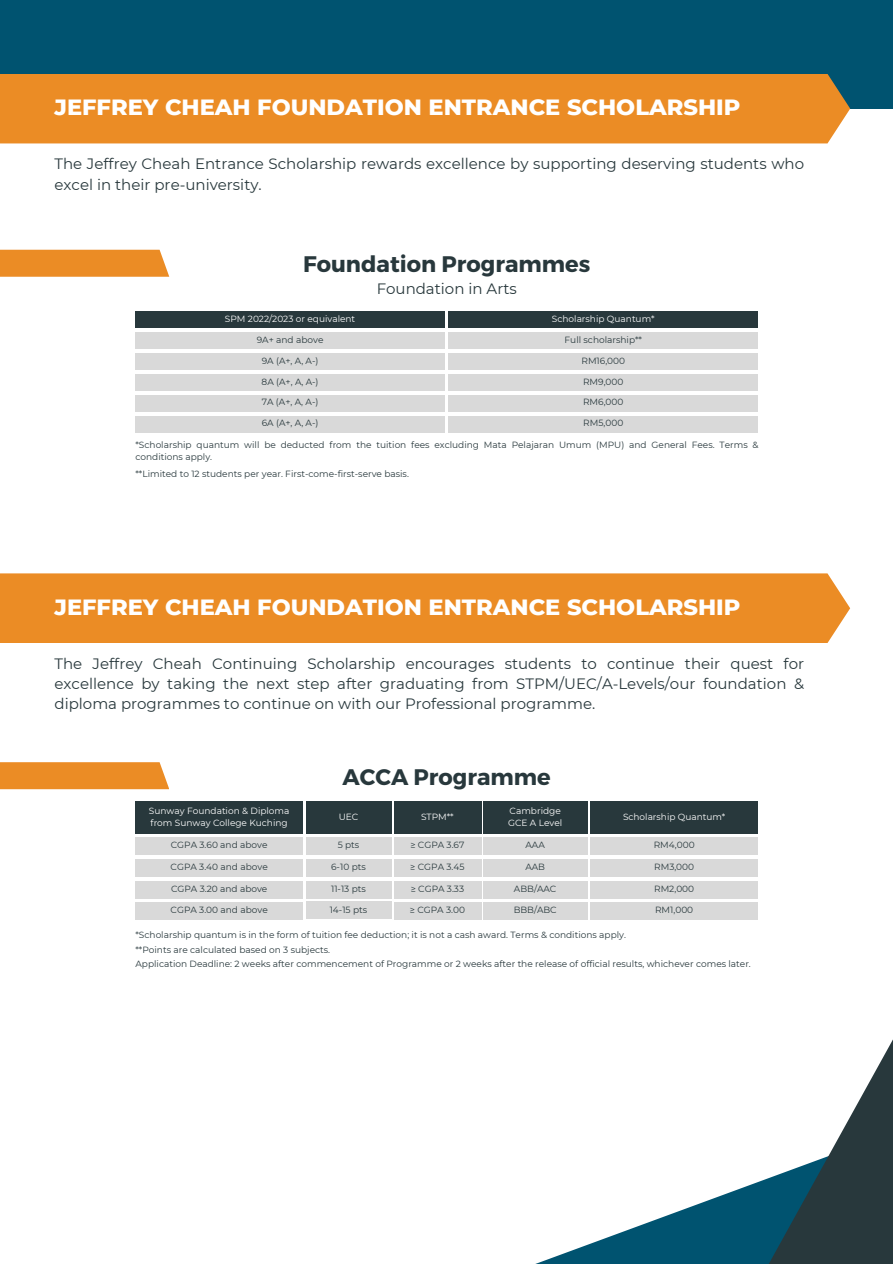
<style>
.page{position:relative;width:893px;height:1264px;background:#fff}
.page>*{position:absolute;margin:0;border:0;box-sizing:border-box;transform-origin:0 0}
.t1{font:800 22.5px "Montserrat";color:#fff}
.t2{font:700 22.5px "Montserrat";color:#28383c}
.t3{font:15px/20.2px "Montserrat";color:#28383c}
.t4{font:9px/12px "Montserrat";color:#28383c}
.t5{font:9px/12px "Montserrat";color:#fff}
</style>
<div class="page">
<div style="left:135px;top:311px;width:309px;height:17px;background:#28383c"></div>
<div style="left:135px;top:332px;width:309px;height:17px;background:#d9d9d9"></div>
<div style="left:135px;top:353px;width:309px;height:17px;background:#d9d9d9"></div>
<div style="left:135px;top:374px;width:309px;height:17px;background:#d9d9d9"></div>
<div style="left:135px;top:395px;width:309px;height:17px;background:#d9d9d9"></div>
<div style="left:135px;top:416px;width:309px;height:17px;background:#d9d9d9"></div>
<div style="left:448px;top:311px;width:310px;height:17px;background:#28383c"></div>
<div style="left:448px;top:332px;width:310px;height:17px;background:#d9d9d9"></div>
<div style="left:448px;top:353px;width:310px;height:17px;background:#d9d9d9"></div>
<div style="left:448px;top:374px;width:310px;height:17px;background:#d9d9d9"></div>
<div style="left:448px;top:395px;width:310px;height:17px;background:#d9d9d9"></div>
<div style="left:448px;top:416px;width:310px;height:17px;background:#d9d9d9"></div>
<div style="left:0;top:0;width:892px;height:109px;background:#005370"></div>
<div style="left:0;top:74px;width:850px;height:69px;background:#eb8c25"></div>
<div style="left:0;top:250px;width:169px;height:27px;background:#eb8c25"></div>
<svg style="left:538px;top:1201px;width:167px;height:62px"></svg>
<svg style="left:705px;top:1041px;width:187px;height:222px"></svg>
<div style="left:0;top:573px;width:850px;height:70px;background:#eb8c25"></div>
<div style="left:0;top:762px;width:169px;height:27px;background:#eb8c25"></div>
<div style="left:305px;top:802px;width:86px;height:32px;background:#28383c"></div>
<div style="left:305px;top:837px;width:86px;height:17px;background:#d9d9d9"></div>
<div style="left:305px;top:859px;width:86px;height:17px;background:#d9d9d9"></div>
<div style="left:305px;top:881px;width:86px;height:17px;background:#d9d9d9"></div>
<div style="left:305px;top:901px;width:86px;height:17px;background:#d9d9d9"></div>
<div style="left:394px;top:802px;width:87px;height:32px;background:#28383c"></div>
<div style="left:483px;top:802px;width:104px;height:32px;background:#28383c"></div>
<div style="left:394px;top:837px;width:87px;height:18px;background:#d9d9d9"></div>
<div style="left:394px;top:859px;width:87px;height:17px;background:#d9d9d9"></div>
<div style="left:394px;top:881px;width:87px;height:17px;background:#d9d9d9"></div>
<div style="left:394px;top:901px;width:87px;height:18px;background:#d9d9d9"></div>
<div style="left:483px;top:837px;width:104px;height:18px;background:#d9d9d9"></div>
<div style="left:483px;top:859px;width:104px;height:17px;background:#d9d9d9"></div>
<div style="left:483px;top:881px;width:104px;height:17px;background:#d9d9d9"></div>
<div style="left:483px;top:901px;width:104px;height:18px;background:#d9d9d9"></div>
<div style="left:590px;top:837px;width:168px;height:18px;background:#d9d9d9"></div>
<div style="left:590px;top:859px;width:168px;height:17px;background:#d9d9d9"></div>
<div style="left:590px;top:881px;width:168px;height:17px;background:#d9d9d9"></div>
<div style="left:590px;top:901px;width:168px;height:18px;background:#d9d9d9"></div>
<div style="left:135px;top:802px;width:168px;height:32px;background:#28383c"></div>
<div style="left:135px;top:837px;width:168px;height:18px;background:#d9d9d9"></div>
<div style="left:135px;top:859px;width:168px;height:17px;background:#d9d9d9"></div>
<div style="left:135px;top:881px;width:168px;height:17px;background:#d9d9d9"></div>
<div style="left:135px;top:901px;width:168px;height:18px;background:#d9d9d9"></div>
<div style="left:590px;top:802px;width:168px;height:32px;background:#28383c"></div>
<p class="t1" style="left:54px;top:94px;width:687px">JEFFREY CHEAH FOUNDATION ENTRANCE SCHOLARSHIP</p>
<p class="t3" style="left:54px;top:154px;width:751px">The Jeffrey Cheah Entrance Scholarship rewards excellence by supporting deserving students who excel in their pre-university.</p>
<p class="t2" style="left:303px;top:249px;width:289px">Foundation Programmes</p>
<p class="t5" style="left:225px;top:312px;width:132px">SPM 2022/2023 or equivalent</p>
<p class="t4" style="left:257px;top:333px;width:68px">9A+ and above</p>
<p class="t4" style="left:262px;top:354px;width:58px">9A (A+, A, A-)</p>
<p class="t4" style="left:261px;top:375px;width:58px">8A (A+, A, A-)</p>
<p class="t4" style="left:262px;top:396px;width:58px">7A (A+, A, A-)</p>
<p class="t4" style="left:262px;top:417px;width:58px">6A (A+, A, A-)</p>
<p class="t3" style="left:376px;top:278px;width:142px">Foundation in Arts</p>
<p class="t5" style="left:552px;top:312px;width:104px">Scholarship Quantum*</p>
<p class="t4" style="left:564px;top:333px;width:79px">Full scholarship**</p>
<p class="t4" style="left:581px;top:354px;width:45px">RM16,000</p>
<p class="t4" style="left:583px;top:375px;width:42px">RM9,000</p>
<p class="t4" style="left:583px;top:396px;width:42px">RM6,000</p>
<p class="t4" style="left:583px;top:417px;width:41px">RM5,000</p>
<p class="t4" style="left:135px;top:439px;width:624px">*Scholarship quantum will be deducted from the tuition fees excluding Mata Pelajaran Umum (MPU) and General Fees. Terms &amp; conditions apply.</p>
<p class="t4" style="left:135px;top:468px;width:275px">**Limited to 12 students per year. First-come-first-serve basis.</p>
<p class="t1" style="left:54px;top:593px;width:687px">JEFFREY CHEAH FOUNDATION ENTRANCE SCHOLARSHIP</p>
<p class="t3" style="left:54px;top:653px;width:751px;text-align:justify">The Jeffrey Cheah Continuing Scholarship encourages students to continue their quest for excellence by taking the next step after graduating from STPM/UEC/A-Levels/our foundation &amp; diploma programmes to continue on with our Professional programme.</p>
<p class="t2" style="left:342px;top:762px;width:210px">ACCA Programme</p>
<p class="t5" style="left:149px;top:804px;width:142px">Sunway Foundation &amp; Diploma from Sunway College Kuching</p>
<p class="t5" style="left:338px;top:810px;width:21px">UEC</p>
<p class="t5" style="left:421px;top:810px;width:34px">STPM**</p>
<p class="t4" style="left:171px;top:839px;width:98px">CGPA 3.60 and above</p>
<p class="t4" style="left:170px;top:861px;width:99px">CGPA 3.40 and above</p>
<p class="t4" style="left:171px;top:882px;width:98px">CGPA 3.20 and above</p>
<p class="t4" style="left:170px;top:903px;width:99px">CGPA 3.00 and above</p>
<p class="t4" style="left:337px;top:839px;width:23px">5 pts</p>
<p class="t4" style="left:331px;top:861px;width:36px">6-10 pts</p>
<p class="t4" style="left:331px;top:882px;width:36px">11-13 pts</p>
<p class="t4" style="left:330px;top:903px;width:39px">14-15 pts</p>
<p class="t4" style="left:410px;top:839px;width:56px">≥ CGPA 3.67</p>
<p class="t4" style="left:410px;top:861px;width:56px">≥ CGPA 3.45</p>
<p class="t4" style="left:410px;top:882px;width:55px">≥ CGPA 3.33</p>
<p class="t4" style="left:410px;top:903px;width:57px">≥ CGPA 3.00</p>
<p class="t5" style="left:509px;top:804px;width:53px">Cambridge</p>
<p class="t5" style="left:508px;top:816px;width:56px">GCE A Level</p>
<p class="t4" style="left:525px;top:839px;width:21px">AAA</p>
<p class="t4" style="left:525px;top:861px;width:21px">AAB</p>
<p class="t4" style="left:514px;top:882px;width:44px">ABB/AAC</p>
<p class="t4" style="left:513px;top:903px;width:45px">BBB/ABC</p>
<p class="t5" style="left:623px;top:810px;width:104px">Scholarship Quantum*</p>
<p class="t4" style="left:653px;top:839px;width:42px">RM4,000</p>
<p class="t4" style="left:654px;top:861px;width:41px">RM3,000</p>
<p class="t4" style="left:654px;top:882px;width:41px">RM2,000</p>
<p class="t4" style="left:655px;top:903px;width:40px">RM1,000</p>
<p class="t4" style="left:135px;top:928px;width:492px">*Scholarship quantum is in the form of tuition fee deduction; it is not a cash award. Terms &amp; conditions apply.</p>
<p class="t4" style="left:135px;top:943px;width:196px">**Points are calculated based on 3 subjects.</p>
<p class="t4" style="left:135px;top:957px;width:617px">Application Deadline: 2 weeks after commencement of Programme or 2 weeks after the release of official results, whichever comes later.</p>
</div>
